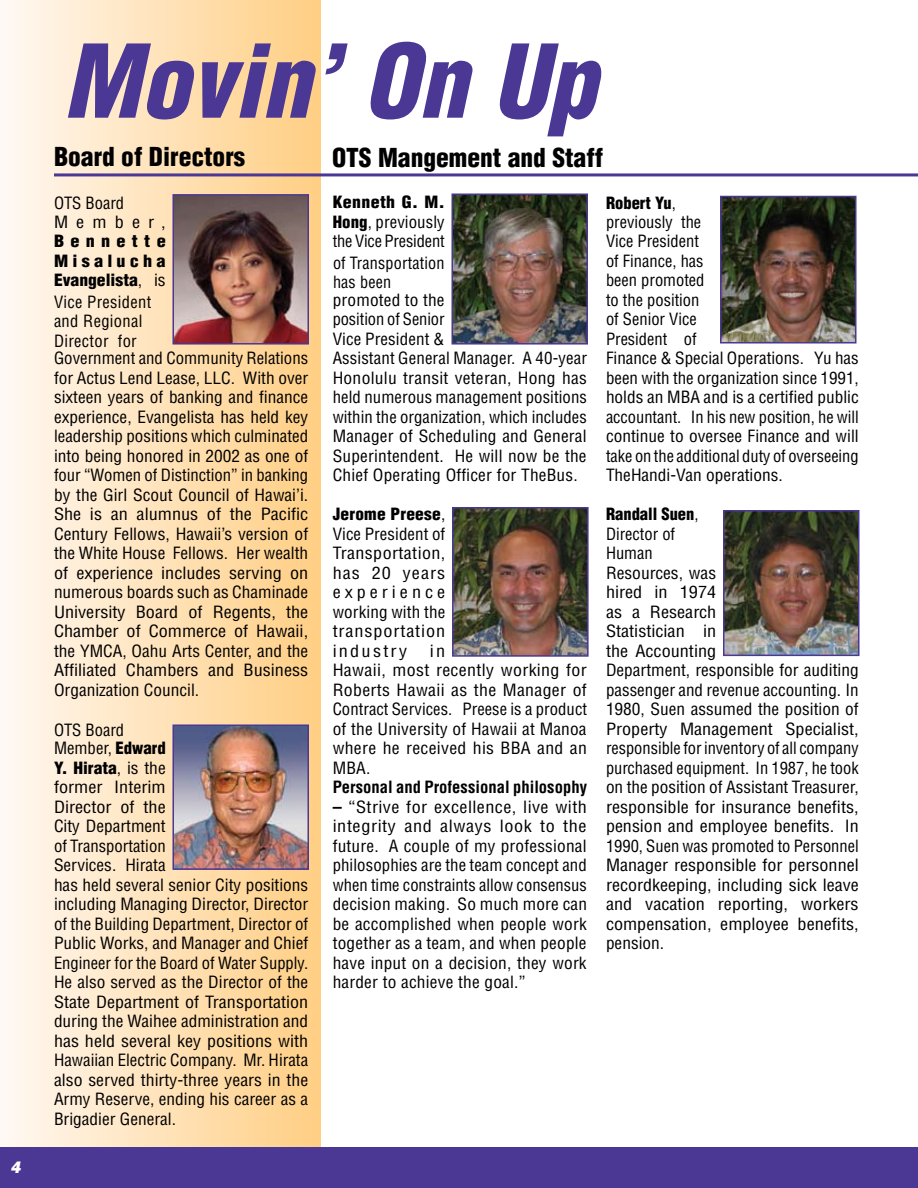
<style>
.page{position:relative;width:918px;height:1188px;background:#fff}
.page>*{position:absolute;margin:0;border:0;box-sizing:border-box;transform-origin:0 0}
.t1{font:italic 900 condensed 99px "Helvetica";color:#4b3794}
.t2{font:900 condensed 25.5px "Helvetica";color:#000}
.t3{font:condensed 16.5px/19.5px "Helvetica";color:#000}
.t4{font:condensed 16.5px/19.5px "Helvetica";color:#000;scale:1.06 1}
.t5{font:condensed 16.5px/19.5px "Helvetica";color:#000;scale:1.05 1}
.t6{font:condensed 16.5px/19.5px "Helvetica";color:#000;text-align:justify;scale:1.1 1}
.t7{font:condensed 16.5px/19.5px "Helvetica";letter-spacing:.02em;color:#000;scale:1.1 1}
.t8{font:condensed 16.5px/19.5px "Helvetica";letter-spacing:.02em;color:#000}
.t9{font:700 condensed 16.5px "Helvetica";color:#000}
.t10{font:900 condensed 16.5px/19.5px "Helvetica";color:#000;text-align:justify;scale:1.1 1}
.t11{font:900 condensed 16.5px "Helvetica";color:#000}
.t12{font:italic 800 16.5px "Franklin Gothic";color:#fff}
.s1{font-weight:400}
.s2{font-weight:900}
.s3{font-weight:700}
</style>
<div class="page">
<div style="left:0;top:0;width:321px;height:1188px;background:linear-gradient(to right,#fff8f3,#ffce82)"></div>
<div style="left:0;top:1148px;width:918px;height:40px;background:#4b3794"></div>
<img style="left:455px;top:510px;width:131px;height:144px">
<div style="left:452px;top:507px;width:137px;height:150px;border:2px solid #4b3794"></div>
<img style="left:726px;top:513px;width:131px;height:140px">
<div style="left:723px;top:510px;width:137px;height:146px;border:2px solid #4b3794"></div>
<img style="left:455px;top:197px;width:130px;height:145px">
<div style="left:452px;top:194px;width:136px;height:151px;border:2px solid #4b3794"></div>
<img style="left:723px;top:199px;width:130px;height:142px">
<div style="left:720px;top:196px;width:136px;height:148px;border:2px solid #4b3794"></div>
<img style="left:175px;top:197px;width:131px;height:145px">
<div style="left:172px;top:194px;width:137px;height:151px;border:2px solid #4b3794"></div>
<img style="left:175px;top:727px;width:131px;height:140px">
<div style="left:172px;top:724px;width:137px;height:146px;border:2px solid #4b3794"></div>
<hr style="left:54px;top:173px;width:864px;height:3px;background:#4b3794">
<p class="t12" style="left:10px;top:1158px;width:11px">4</p>
<h1 class="t1" style="left:63px;top:20px;width:535px">Movin’ On Up</h1>
<h2 class="t2" style="left:54px;top:141px;width:193px">Board of Directors</h2>
<h2 class="t2" style="left:332px;top:141px;width:273px">OTS Mangement and Staff</h2>
<p class="t3" style="left:54px;top:193px;width:72px">OTS Board</p>
<p class="t6" style="left:54px;top:212px;width:103px">Member,</p>
<p class="t10" style="left:54px;top:231px;width:103px">Bennette Misalucha Evangelista<span class="s1">, is</span></p>
<p class="t8" style="left:54px;top:292px;width:99px">Vice President and Regional<br>Director for</p>
<p class="t3" style="left:54px;top:348px;width:256px;text-align:justify">Government and Community Relations for Actus Lend Lease, LLC. With over sixteen years of banking and finance experience, Evangelista has held key leadership positions which culminated into being honored in 2002 as one of four “Women of Distinction” in banking by the Girl Scout Council of Hawai’i.<br>She is an alumnus of the Pacific Century Fellows, Hawaii’s version of the White House Fellows. Her wealth of experience includes serving on numerous boards such as Chaminade University Board of Regents, the Chamber of Commerce of Hawaii, the YMCA, Oahu Arts Center, and the Affiliated Chambers and Business Organization Council.</p>
<p class="t3" style="left:54px;top:720px;width:72px">OTS Board</p>
<p class="t3" style="left:54px;top:738px;width:256px">Member, <span class="s2">Edward<br>Y. Hirata</span>, is the<br>former Interim<br>Director of the<br>City Department<br>of Transportation<br>Services. Hirata<br>has held several senior City positions including Managing Director, Director of the Building Department, Director of<br>Public Works, and Manager and Chief<br>Engineer for the Board of Water Supply.<br>He also served as the Director of the<br>State Department of Transportation during the Waihee administration and has held several key positions with<br>Hawaiian Electric Company. Mr. Hirata also served thirty-three years in the<br>Army Reserve, ending his career as a<br>Brigadier General.</p>
<p class="t3" style="left:333px;top:192px;width:114px;text-align:justify"><span class="s2">Kenneth G. M.<br>Hong</span>, previously the Vice President</p>
<p class="t3" style="left:333px;top:253px;width:113px">of Transportation has been</p>
<p class="t5" style="left:333px;top:290px;width:244px">promoted to the<br>position of Senior<br>Vice President &amp;<br>Assistant General Manager. A 40-year<br>Honolulu transit veteran, Hong has held numerous management positions within the organization, which includes<br>Manager of Scheduling and General<br>Superintendent. He will now be the<br>Chief Operating Officer for TheBus.</p>
<p class="t5" style="left:333px;top:504px;width:109px;text-align:justify"><span class="s2">Jerome Preese</span>, Vice President of Transportation, has 20 years experience working with the transportation industry</p>
<p class="t7" style="left:333px;top:641px;width:233px;text-indent:97px">in<br>Hawaii, most recently working for<br>Roberts Hawaii as the Manager of<br>Contract Services. Preese is a product of the University of Hawaii at Manoa where he received his BBA and an<br>MBA.</p>
<p class="t9" style="left:333px;top:777px;width:256px">Personal and Professional philosophy</p>
<p class="t6" style="left:333px;top:797px;width:233px"><span class="s3">–</span> “Strive for excellence, live with integrity and always look to the future. A couple of my professional philosophies are the team concept and when time constraints allow consensus decision making. So much more can be accomplished when people work together as a team, and when people have input on a decision, they work harder to achieve the goal.”</p>
<p class="t11" style="left:606px;top:193px;width:71px">Robert Yu<span class="s1">,</span></p>
<p class="t3" style="left:606px;top:212px;width:100px">previously the<br>Vice President of Finance, has been promoted to the position of Senior Vice<br>President of</p>
<p class="t3" style="left:606px;top:348px;width:254px;text-align:justify">Finance &amp; Special Operations. Yu has been with the organization since 1991, holds an MBA and is a certified public accountant. In his new position, he will continue to oversee Finance and will take on the additional duty of overseeing TheHandi-Van operations.</p>
<p class="t11" style="left:606px;top:504px;width:94px">Randall Suen<span class="s1">,</span></p>
<p class="t3" style="left:606px;top:524px;width:71px">Director of<br>Human</p>
<p class="t4" style="left:606px;top:563px;width:240px">Resources, was<br>hired in 1974<br>as a Research<br>Statistician in<br>the Accounting<br>Department, responsible for auditing passenger and revenue accounting. In<br>1980, Suen assumed the position of<br>Property Management Specialist, responsible for inventory of all company purchased equipment. In 1987, he took on the position of Assistant Treasurer, responsible for insurance benefits, pension and employee benefits. In<br>1990, Suen was promoted to Personnel<br>Manager responsible for personnel recordkeeping, including sick leave and vacation reporting, workers compensation, employee benefits, pension.</p>
</div>
